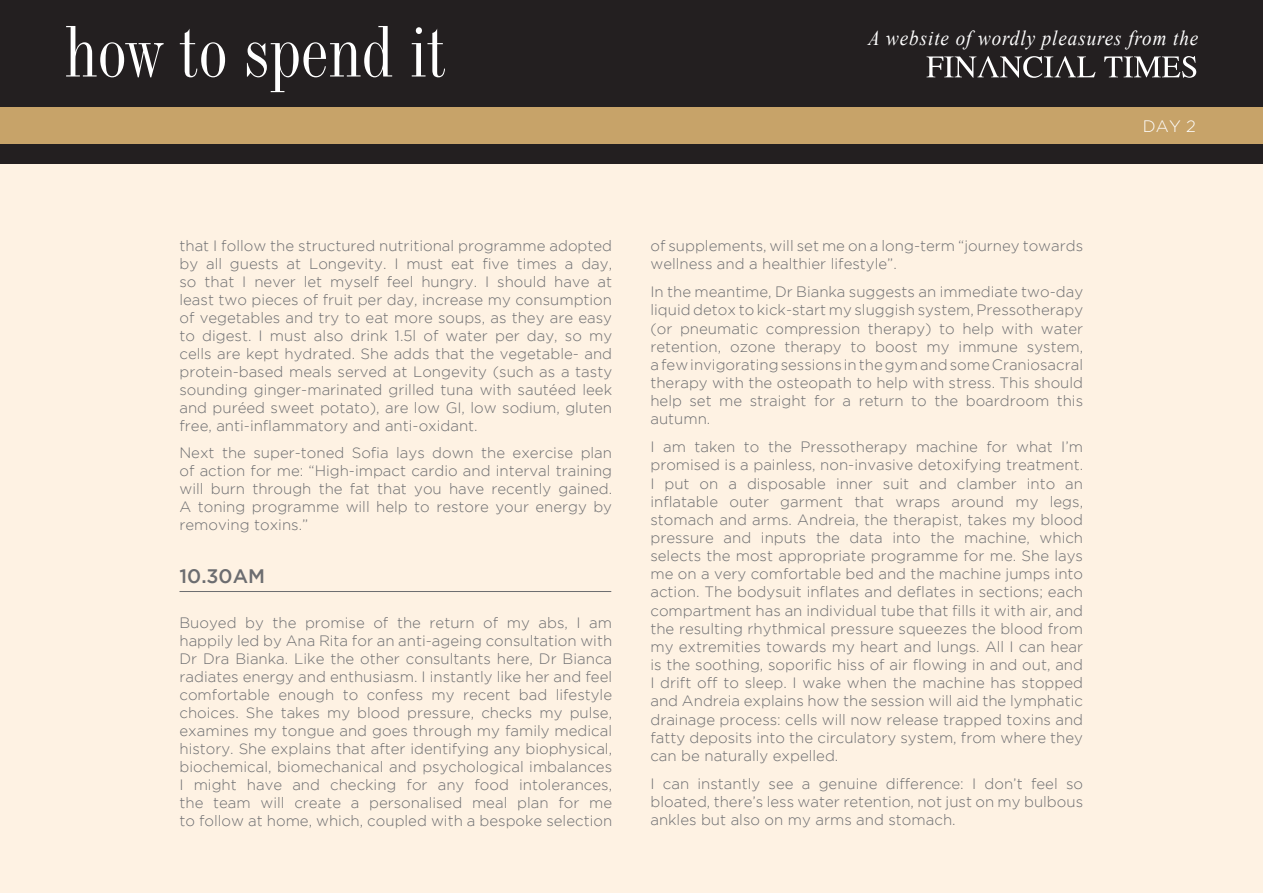
<style>
.page{position:relative;width:1263px;height:893px;background:#fef2e3}
.page>*{position:absolute;margin:0;border:0;box-sizing:border-box;transform-origin:0 0}
.t1{font:71.1px "Industrial 736 BT";color:#fff;scale:.91 1}
.t2{font:italic 21px "Times New Roman";letter-spacing:.05em;color:#fff;scale:.91 1}
.t3{font:500 19.5px "Gotham";color:#6c6d70}
.t4{font:300 16.5px "Gotham";color:#fff}
.t5{font:300 15px/18px "Gotham";color:#6c6d70;text-align:justify}
</style>
<div class="page">
<div style="left:0;top:0;width:1263px;height:163px;background:#231f20"></div>
<div style="left:0;top:107px;width:1263px;height:37px;background:#c7a369"></div>
<svg style="left:926px;top:56px;width:270px;height:22px"></svg>
<hr style="left:179px;top:591px;width:432px;height:1px;background:#6c6d70">
<h1 class="t1" style="left:65px;top:7px;width:421px">how to spend it</h1>
<h2 class="t2" style="left:868px;top:23px;width:364px">A website of wordly pleasures from the</h2>
<p class="t5" style="left:179px;top:237px;width:434px">that I follow the structured nutritional programme adopted by all guests at Longevity. I must eat five times a day, so that I never let myself feel hungry. I should have at least two pieces of fruit per day, increase my consumption of vegetables and try to eat more soups, as they are easy to digest. I must also drink 1.5l of water per day, so my cells are kept hydrated. She adds that the vegetable- and protein-based meals served at Longevity (such as a tasty sounding ginger-marinated grilled tuna with sautéed leek and puréed sweet potato), are low GI , low sodium, gluten free, anti-inflammatory and anti-oxidant.</p>
<p class="t5" style="left:179px;top:443px;width:434px">Next the super-toned Sofia lays down the exercise plan of action for me: “High-impact cardio and interval training will burn through the fat that you have recently gained.<br>A toning programme will help to restore your energy by removing toxins.”</p>
<h3 class="t3" style="left:179px;top:565px;width:87px">10.30AM</h3>
<p class="t5" style="left:179px;top:613px;width:434px">Buoyed by the promise of the return of my abs, I am happily led by Ana Rita for an anti-ageing consultation with Dr Dra Bianka. Like the other consultants here, Dr Bianca radiates energy and enthusiasm. I instantly like her and feel comfortable enough to confess my recent bad lifestyle choices. She takes my blood pressure, checks my pulse, examines my tongue and goes through my family medical history. She explains that after identifying any biophysical, biochemical, biomechanical and psychological imbalances I might have and checking for any food intolerances, the team will create a personalised meal plan for me to follow at home, which, coupled with a bespoke selection</p>
<p class="t5" style="left:650px;top:237px;width:434px">of supplements, will set me on a long-term “journey towards wellness and a healthier lifestyle”.</p>
<p class="t5" style="left:650px;top:283px;width:434px">I n the meantime, Dr Bianka suggests an immediate two-day liquid detox to kick-start my sluggish system, Pressotherapy (or pneumatic compression therapy) to help with water retention, ozone therapy to boost my immune system, a few invigorating sessions in the gym and some Craniosacral therapy with the osteopath to help with stress. This should help set me straight for a return to the boardroom this autumn.</p>
<p class="t5" style="left:650px;top:438px;width:434px">I am taken to the Pressotherapy machine for what I’m promised is a painless, non-invasive detoxifying treatment.<br>I put on a disposable inner suit and clamber into an inflatable outer garment that wraps around my legs, stomach and arms. Andreia, the therapist, takes my blood pressure and inputs the data into the machine, which selects the most appropriate programme for me. She lays me on a very comfortable bed and the machine jumps into action. The bodysuit inflates and deflates in sections; each compartment has an individual tube that fills it with air, and the resulting rhythmical pressure squeezes the blood from my extremities towards my heart and lungs. All I can hear is the soothing, soporific hiss of air flowing in and out, and I drift off to sleep. I wake when the machine has stopped and Andreia explains how the session will aid the lymphatic drainage process: cells will now release trapped toxins and fatty deposits into the circulatory system, from where they can be naturally expelled.</p>
<p class="t5" style="left:650px;top:774px;width:434px">I can instantly see a genuine difference: I don’t feel so bloated, there’s less water retention, not just on my bulbous ankles but also on my arms and stomach.</p>
<p class="t4" style="left:1143px;top:117px;width:55px">DAY 2</p>
</div>
